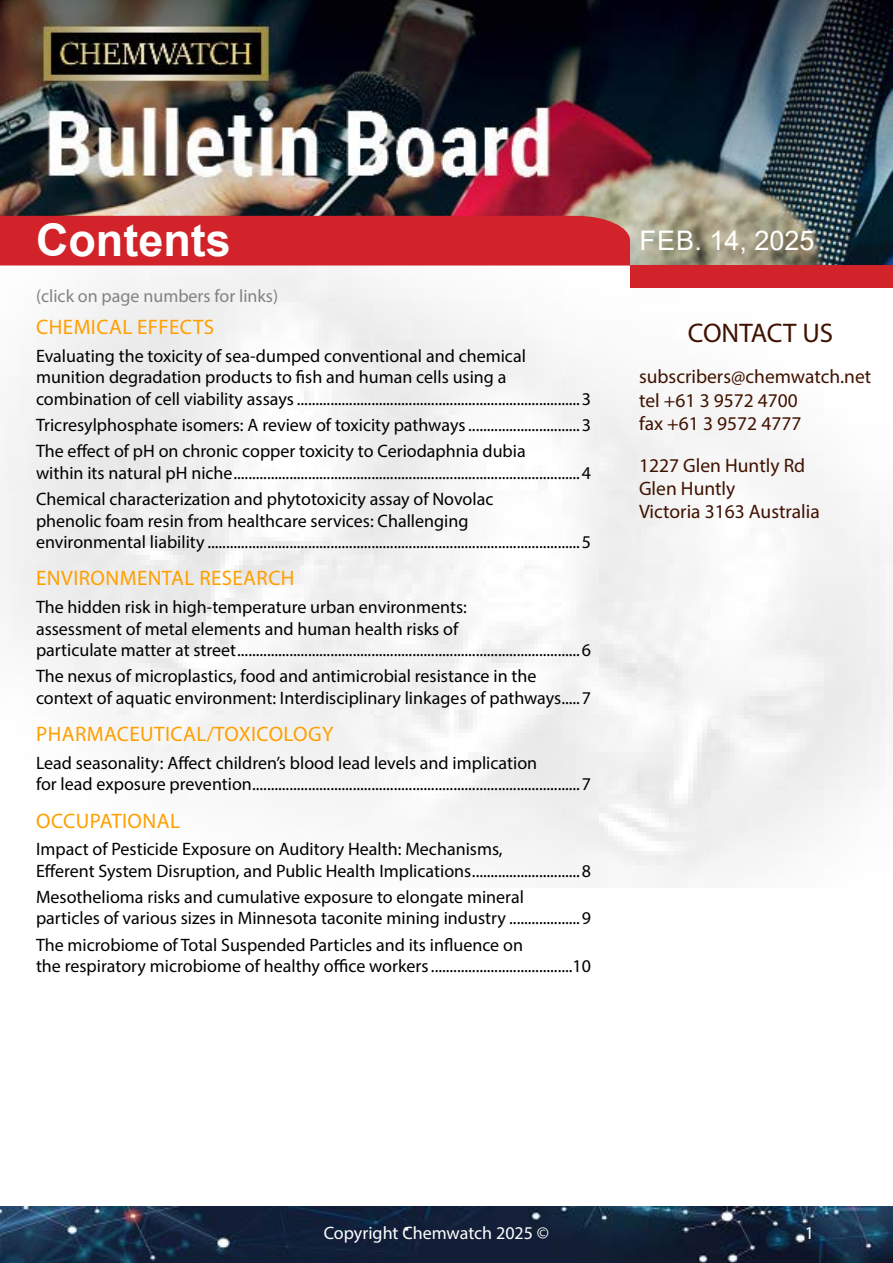
<style>
.page{position:relative;width:893px;height:1263px;background:#fff}
.page>*{position:absolute;margin:0;border:0;box-sizing:border-box;transform-origin:0 0}
.t1{font:700 45px "Arial";color:#fff}
.t2{font:27px "Arial";color:#fff}
.t3{font:27px "Myriad Pro";color:#401200}
.t4{font:21px "Myriad Pro";letter-spacing:.02em;color:#ff9f00}
.t5{font:19.5px/23.4px "Myriad Pro";color:#401200}
.t6{font:18px/21.6px "Myriad Pro";color:#000}
.t7{font:18px "Myriad Pro";color:#808285}
.t8{font:18px "Myriad Pro";color:#fff}
</style>
<div class="page">
<img style="left:0;top:0;width:893px;height:887px">
<div style="left:630px;top:265px;width:263px;height:23px;background:#d2232a"></div>
<div style="left:0;top:216px;width:630px;height:50px;background:#d2232a"></div>
<img style="left:0;top:1207px;width:893px;height:56px">
<h1 class="t1" style="left:36px;top:209px;width:196px">Contents</h1>
<h2 class="t2" style="left:640px;top:221px;width:176px">Feb. 14, 2025</h2>
<p class="t7" style="left:36px;top:284px;width:244px">(click on page numbers for links)</p>
<p class="t4" style="left:36px;top:314px;width:180px">CHEMICAL EFFECTS</p>
<p class="t6" style="left:36px;top:345px;width:556px">Evaluating the toxicity of sea-dumped conventional and chemical munition degradation products to fish and human cells using a combination of cell viability assays ............................................................................3</p>
<p class="t6" style="left:36px;top:412px;width:556px;line-height:26.1px">Tricresylphosphate isomers: A review of toxicity pathways..............................3<br>The effect of pH on chronic copper toxicity to Ceriodaphnia dubia</p>
<p class="t6" style="left:36px;top:459px;width:556px;line-height:26.1px">within its natural pH niche.............................................................................................4<br>Chemical characterization and phytotoxicity assay of Novolac</p>
<p class="t6" style="left:36px;top:509px;width:556px">phenolic foam resin from healthcare services: Challenging<br>environmental liability ....................................................................................................5</p>
<p class="t4" style="left:36px;top:565px;width:260px">ENVIRONMENTAL RESEARCH</p>
<p class="t6" style="left:36px;top:596px;width:556px">The hidden risk in high-temperature urban environments:<br>assessment of metal elements and human health risks of<br>particulate matter at street............................................................................................6</p>
<p class="t6" style="left:36px;top:665px;width:556px">The nexus of microplastics, food and antimicrobial resistance in the context of aquatic environment: Interdisciplinary linkages of pathways.....7</p>
<p class="t4" style="left:36px;top:721px;width:299px">PHARMACEUTICAL/TOXICOLOGY</p>
<p class="t6" style="left:36px;top:751px;width:556px">Lead seasonality: Affect children’s blood lead levels and implication<br>for lead exposure prevention........................................................................................7</p>
<p class="t4" style="left:36px;top:807px;width:145px">OCCUPATIONAL</p>
<p class="t6" style="left:36px;top:838px;width:556px">Impact of Pesticide Exposure on Auditory Health: Mechanisms,<br>Efferent System Disruption, and Public Health Implications.............................8</p>
<p class="t6" style="left:36px;top:886px;width:556px">Mesothelioma risks and cumulative exposure to elongate mineral particles of various sizes in Minnesota taconite mining industry ...................9</p>
<p class="t6" style="left:36px;top:933px;width:556px">The microbiome of Total Suspended Particles and its influence on<br>the respiratory microbiome of healthy office workers......................................10</p>
<h2 class="t3" style="left:688px;top:316px;width:147px">CONTACT US</h2>
<p class="t5" style="left:639px;top:365px;width:234px">subscribers@chemwatch.net tel +61 3 9572 4700<br>fax +61 3 9572 4777</p>
<p class="t5" style="left:639px;top:453px;width:182px">1227 Glen Huntly Rd<br>Glen Huntly<br>Victoria 3163 Australia</p>
<p class="t8" style="left:324px;top:1222px;width:227px">Copyright Chemwatch 2025 ©</p>
<p class="t8" style="left:805px;top:1222px;width:11px">1</p>
</div>
